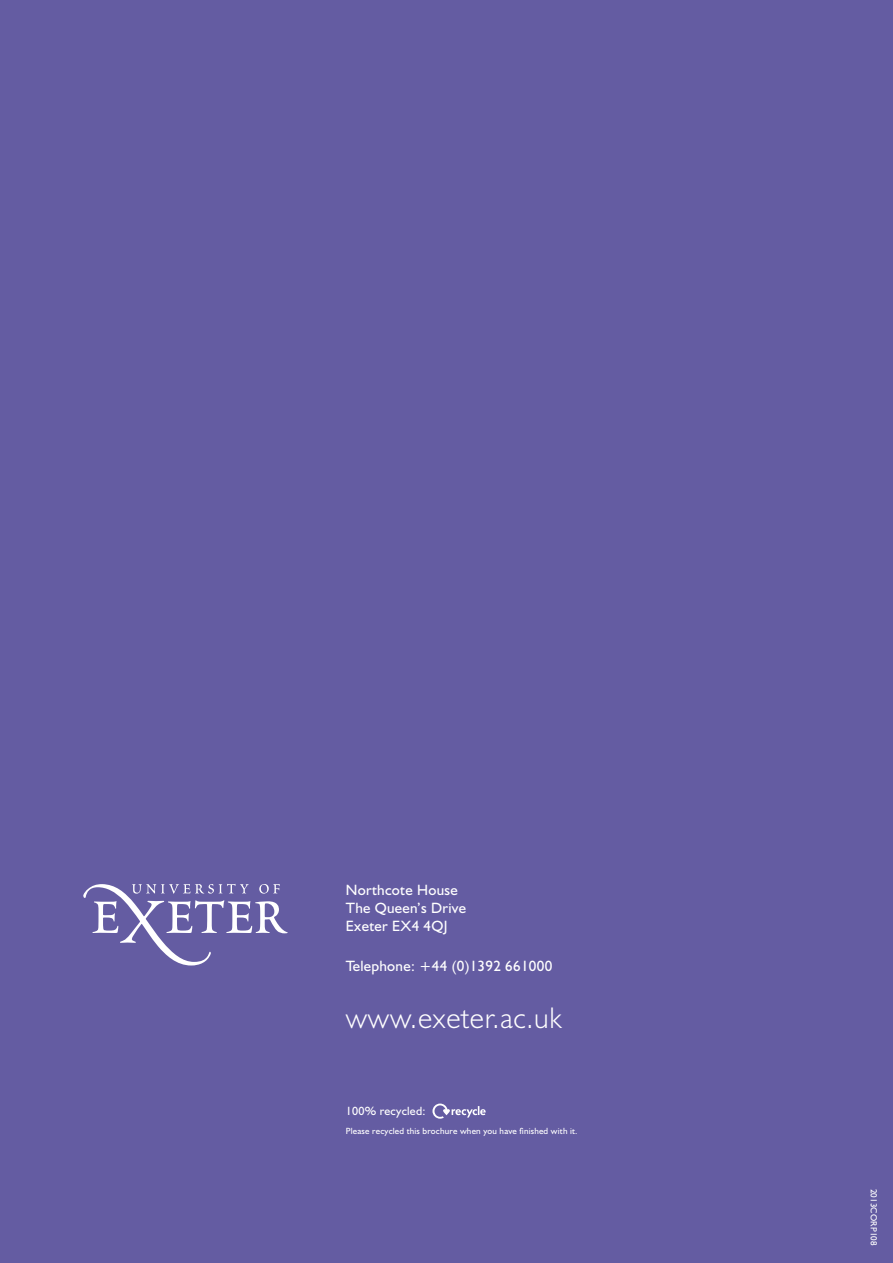
<style>
.page{position:relative;width:893px;height:1263px;background:#645ca2}
.page>*{position:absolute;margin:0;border:0;box-sizing:border-box;transform-origin:0 0}
.t1{font:300 30px "Humanist 521 BT";letter-spacing:.02em;color:#fff}
.t2{font:15px/18px "Humanist 521 BT";letter-spacing:.02em;color:#fff}
.t3{font:12px "Humanist 521 BT";letter-spacing:.02em;color:#fff}
.t4{font:9px "Humanist 521 BT";letter-spacing:.02em;color:#fff}
</style>
<div class="page">
<svg style="left:83px;top:884px;width:205px;height:81px"></svg>
<svg style="left:432px;top:1103px;width:54px;height:16px"></svg>
<p class="t2" style="left:346px;top:881px;width:122px">Northcote House<br>The Queen’s Drive<br>Exeter EX4 4QJ</p>
<p class="t2" style="left:346px;top:956px;width:208px">Telephone: +44 (0)1392 661000</p>
<h1 class="t1" style="left:346px;top:1000px;width:217px">www.exeter.ac.uk</h1>
<p class="t3" style="left:346px;top:1103px;width:81px">100% recycled:</p>
<p class="t4" style="left:346px;top:1125px;width:233px">Please recycled this brochure when you have finished with it.</p>
<p class="t4" style="left:879px;top:1188px;width:59px;rotate:90deg">2013CORP108</p>
</div>
